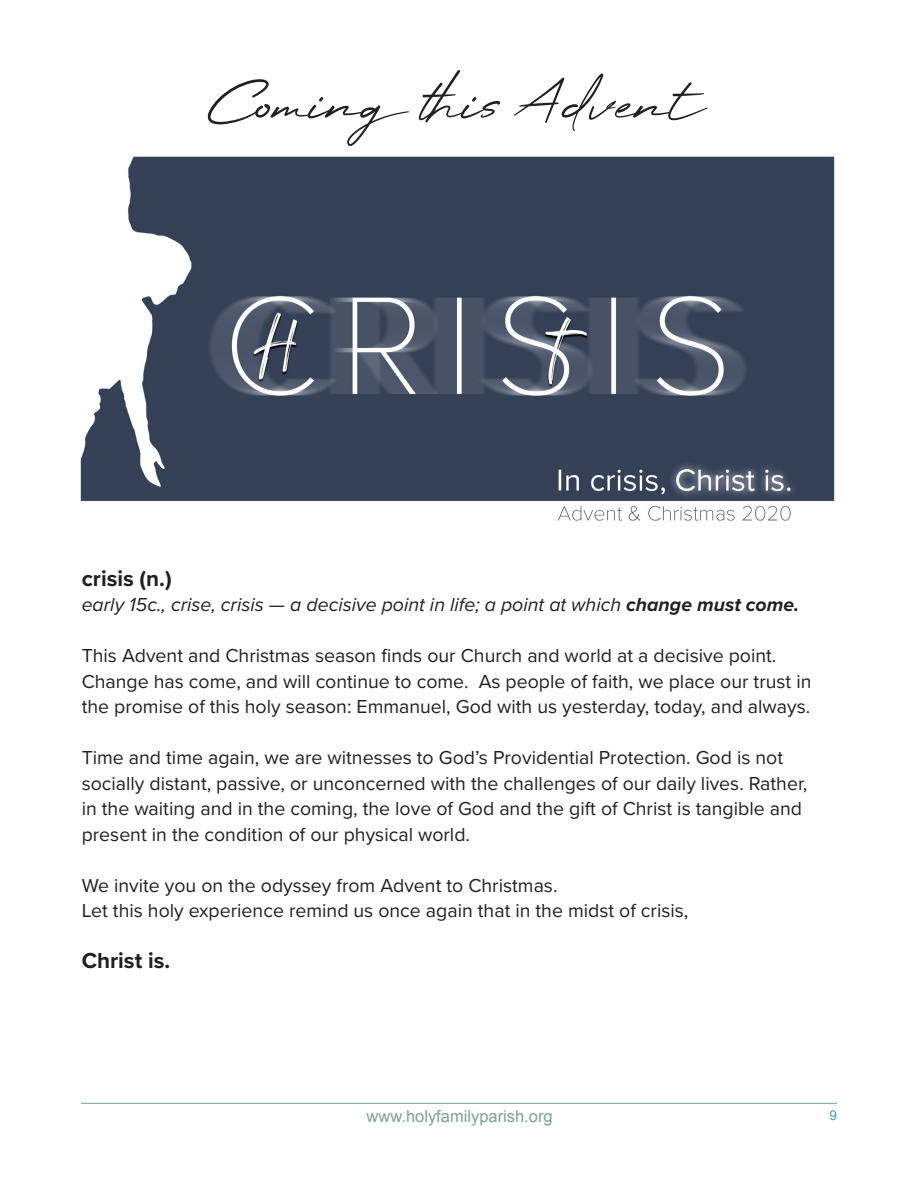
<style>
.page{position:relative;width:918px;height:1188px;background:#fff}
.page>*{position:absolute;margin:0;border:0;box-sizing:border-box;transform-origin:0 0}
.t1{font:54px "High Summit";color:#231f20}
.t2{font:700 22.5px "Proxima Nova";color:#231f20}
.t3{font:19.5px/25.5px "Proxima Nova";color:#231f20}
.t4{font:italic 19.5px "Proxima Nova";color:#231f20}
.t5{font:16.5px "Arial";color:#7aa295}
.t6{font:13.5px "Arial";color:#5893b5}
.s1{font-weight:700}
</style>
<div class="page">
<hr style="left:81px;top:1103px;width:756px;height:1px;background:#7aa295">
<img style="left:80px;top:156px;width:755px;height:365px">
<p class="t1" style="left:208px;top:67px;width:475px">Coming this Advent</p>
<p class="t2" style="left:82px;top:562px;width:92px">crisis (n.)</p>
<p class="t4" style="left:82px;top:590px;width:719px">early 15c., crise, crisis — a decisive point in life; a point at which <span class="s1">change must come.</span></p>
<p class="t3" style="left:82px;top:642px;width:731px">This Advent and Christmas season finds our Church and world at a decisive point.<br>Change has come, and will continue to come. As people of faith, we place our trust in the promise of this holy season: Emmanuel, God with us yesterday, today, and always.</p>
<p class="t3" style="left:82px;top:744px;width:727px">Time and time again, we are witnesses to God’s Providential Protection. God is not socially distant, passive, or unconcerned with the challenges of our daily lives. Rather, in the waiting and in the coming, the love of God and the gift of Christ is tangible and present in the condition of our physical world.</p>
<p class="t3" style="left:82px;top:872px;width:477px">We invite you on the odyssey from Advent to Christmas.</p>
<p class="t3" style="left:82px;top:897px;width:608px">Let this holy experience remind us once again that in the midst of crisis,</p>
<p class="t2" style="left:82px;top:944px;width:90px">Christ is.</p>
<p class="t5" style="left:367px;top:1105px;width:188px">www.holyfamilyparish.org</p>
<p class="t6" style="left:829px;top:1106px;width:9px">9</p>
</div>
